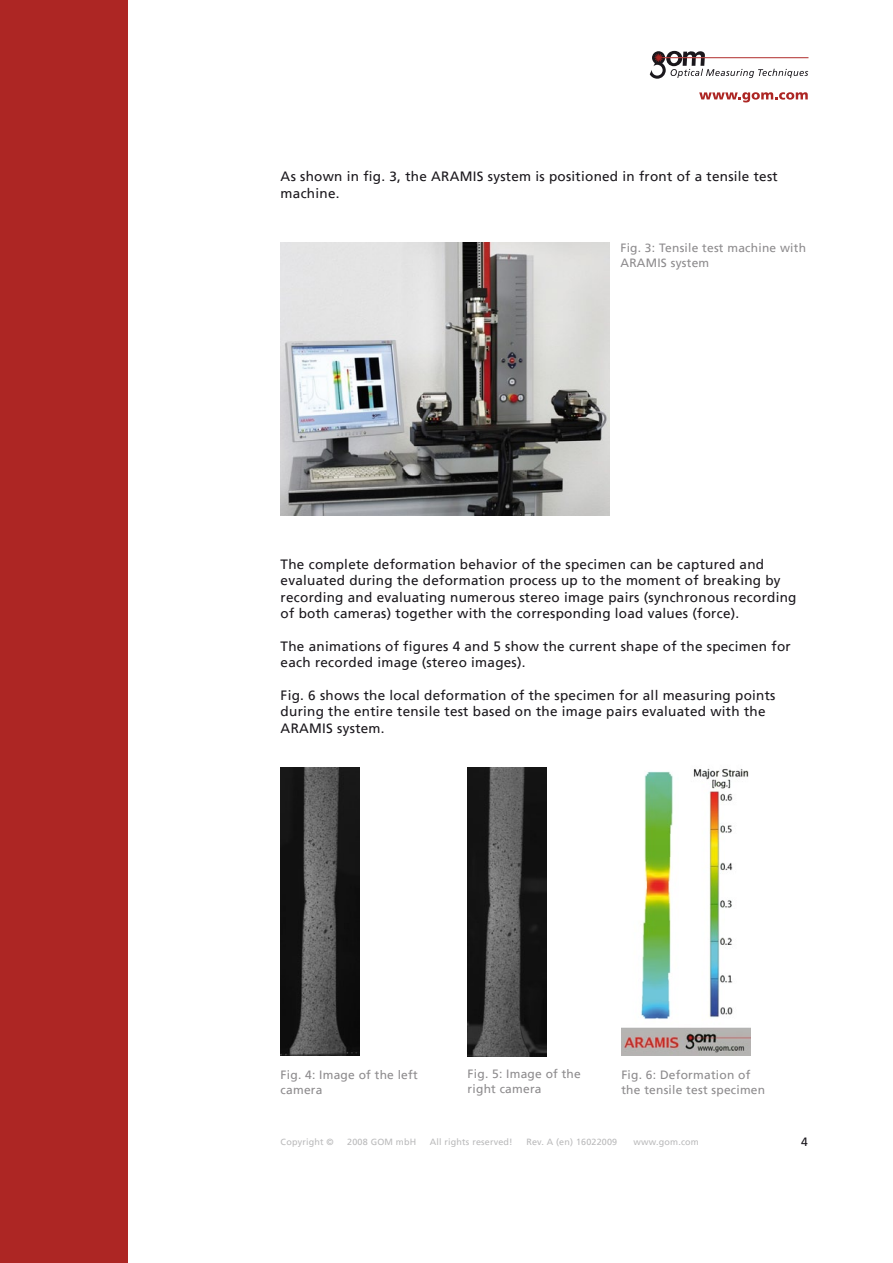
<style>
.page{position:relative;width:893px;height:1263px;background:#fff}
.page>*{position:absolute;margin:0;border:0;box-sizing:border-box;transform-origin:0 0}
.t1{font:13.5px/16.5px "Frutiger LT";letter-spacing:.02em;color:#1a171c}
.t2{font:12px/15px "Frutiger LT";letter-spacing:.02em;color:#8d8b8d}
.t3{font:12px "Frutiger LT";color:#1a171c}
.t4{font:9px "Frutiger LT";letter-spacing:.02em;color:#bababb}
</style>
<div class="page">
<div style="left:0;top:0;width:128px;height:1263px;background:#ad2624"></div>
<svg style="left:699px;top:92px;width:109px;height:10px"></svg>
<svg style="left:650px;top:50px;width:158px;height:29px"></svg>
<img style="left:281px;top:242px;width:328px;height:273px">
<img style="left:281px;top:767px;width:78px;height:288px">
<img style="left:468px;top:767px;width:79px;height:289px">
<img style="left:621px;top:768px;width:130px;height:287px">
<p class="t1" style="left:281px;top:169px;width:499px">As shown in fig. 3, the ARAMIS system is positioned in front of a tensile test machine.</p>
<p class="t2" style="left:620px;top:241px;width:187px">Fig. 3: Tensile test machine with<br>ARAMIS system</p>
<p class="t1" style="left:281px;top:556px;width:517px">The complete deformation behavior of the specimen can be captured and evaluated during the deformation process up to the moment of breaking by recording and evaluating numerous stereo image pairs (synchronous recording of both cameras) together with the corresponding load values (force).</p>
<p class="t1" style="left:281px;top:638px;width:512px">The animations of figures 4 and 5 show the current shape of the specimen for each recorded image (stereo images).</p>
<p class="t1" style="left:281px;top:687px;width:496px">Fig. 6 shows the local deformation of the specimen for all measuring points during the entire tensile test based on the image pairs evaluated with the<br>ARAMIS system.</p>
<p class="t2" style="left:281px;top:1067px;width:139px">Fig. 4: Image of the left camera</p>
<p class="t2" style="left:468px;top:1067px;width:115px">Fig. 5: Image of the right camera</p>
<p class="t2" style="left:621px;top:1067px;width:145px">Fig. 6: Deformation of the tensile test specimen</p>
<p class="t4" style="left:281px;top:1137px;width:55px">Copyright ©</p>
<p class="t4" style="left:347px;top:1137px;width:70px">2008 GOM mbH</p>
<p class="t4" style="left:430px;top:1137px;width:84px">All rights reserved!</p>
<p class="t4" style="left:526px;top:1137px;width:92px">Rev. A (en) 16022009</p>
<p class="t4" style="left:634px;top:1137px;width:67px">www.gom.com</p>
<p class="t3" style="left:801px;top:1134px;width:8px">4</p>
</div>
